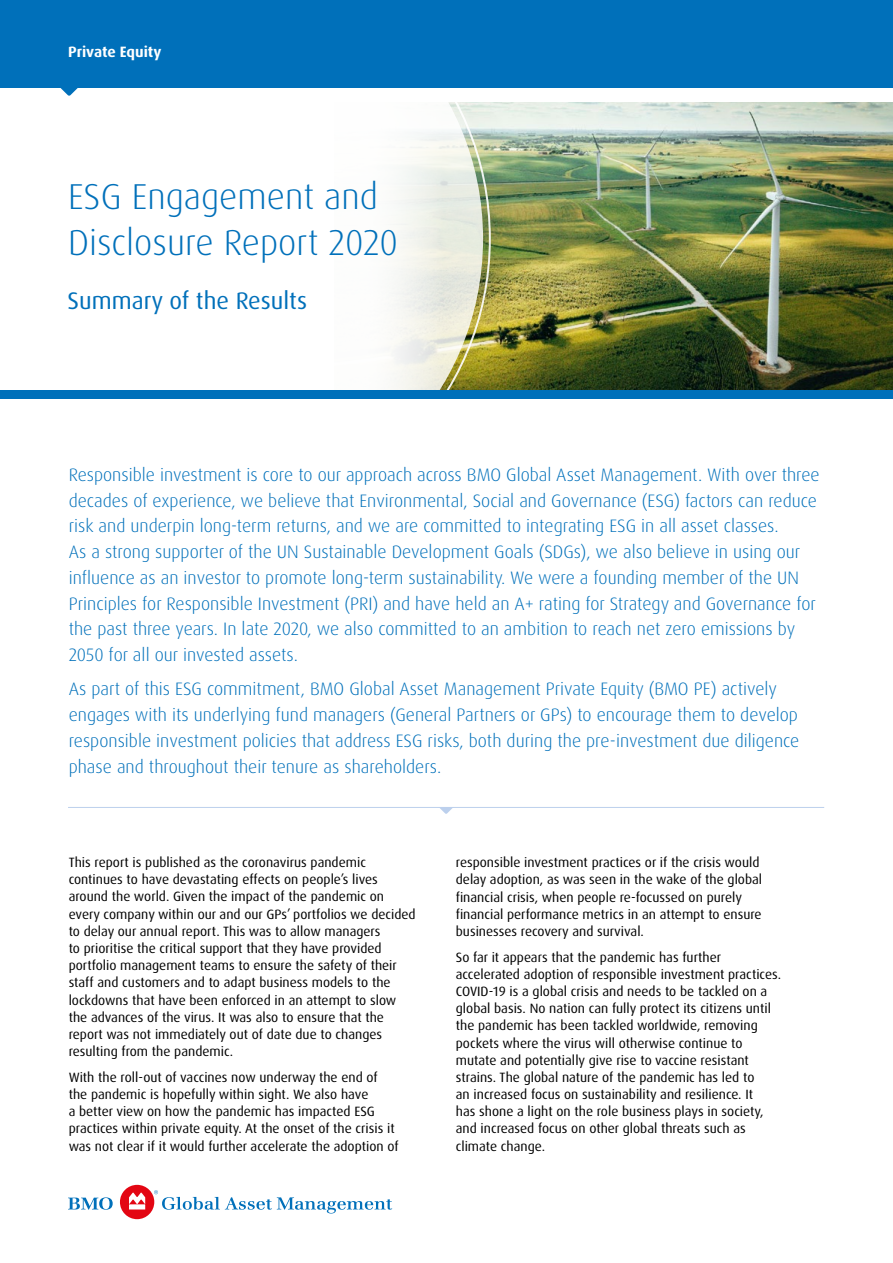
<style>
.page{position:relative;width:893px;height:1263px;background:#fff}
.page>*{position:absolute;margin:0;border:0;box-sizing:border-box;transform-origin:0 0}
.t1{font:300 36px/46.5px "Dax Pro";color:#0070ba}
.t2{font:24px "Dax Pro";color:#0070ba}
.t3{font:300 18px/25.8px "Dax Pro";color:#0070ba}
.t4{font:700 15px "Dax Pro";color:#fff}
.t5{font:13.5px/17.1px "Dax Pro";color:#000}
</style>
<div class="page">
<img style="left:491px;top:102px;width:402px;height:289px">
<svg style="left:0;top:102px;width:491px;height:289px"></svg>
<div style="left:0;top:391px;width:893px;height:8px;background:#0070ba"></div>
<div style="left:0;top:0;width:893px;height:88px;background:#0070ba"></div>
<svg style="left:60px;top:88px;width:18px;height:8px"></svg>
<svg style="left:68px;top:1197px;width:45px;height:13px"></svg>
<div style="left:120px;top:1185px;width:34px;height:34px;background:#e30613;border-radius:50%"></div>
<svg style="left:129px;top:1192px;width:16px;height:17px"></svg>
<svg style="left:154px;top:1190px;width:238px;height:23px"></svg>
<hr style="left:68px;top:807px;width:756px;height:1px;background:#bcd0ed">
<svg style="left:440px;top:808px;width:13px;height:6px"></svg>
<p class="t4" style="left:68px;top:42px;width:95px">Private Equity</p>
<h1 class="t1" style="left:68px;top:173px;width:332px">ESG Engagement and<br>Disclosure Report 2020</h1>
<h2 class="t2" style="left:68px;top:285px;width:241px">Summary of the Results</h2>
<p class="t3" style="left:69px;top:462px;width:753px">Responsible investment is core to our approach across BMO Global Asset Management. With over three decades of experience, we believe that Environmental, Social and Governance (ESG) factors can reduce risk and underpin long-term returns, and we are committed to integrating ESG in all asset classes.<br>As a strong supporter of the UN Sustainable Development Goals (SDGs), we also believe in using our influence as an investor to promote long-term sustainability. We were a founding member of the UN Principles for Responsible Investment (PRI) and have held an A+ rating for Strategy and Governance for the past three years. In late 2020, we also committed to an ambition to reach net zero emissions by 2050 for all our invested assets.</p>
<p class="t3" style="left:69px;top:676px;width:732px">As part of this ESG commitment, BMO Global Asset Management Private Equity (BMO PE) actively engages with its underlying fund managers (General Partners or GPs) to encourage them to develop responsible investment policies that address ESG risks, both during the pre-investment due diligence phase and throughout their tenure as shareholders.</p>
<p class="t5" style="left:69px;top:854px;width:348px">This report is published as the coronavirus pandemic continues to have devastating effects on people’s lives around the world. Given the impact of the pandemic on every company within our and our GPs’ portfolios we decided to delay our annual report. This was to allow managers<br>to prioritise the critical support that they have provided portfolio management teams to ensure the safety of their staff and customers and to adapt business models to the lockdowns that have been enforced in an attempt to slow the advances of the virus. It was also to ensure that the report was not immediately out of date due to changes resulting from the pandemic.</p>
<p class="t5" style="left:69px;top:1069px;width:331px">With the roll-out of vaccines now underway the end of the pandemic is hopefully within sight. We also have<br>a better view on how the pandemic has impacted ESG practices within private equity. At the onset of the crisis it was not clear if it would further accelerate the adoption of</p>
<p class="t5" style="left:456px;top:854px;width:308px">responsible investment practices or if the crisis would delay adoption, as was seen in the wake of the global financial crisis, when people re-focussed on purely financial performance metrics in an attempt to ensure businesses recovery and survival.</p>
<p class="t5" style="left:456px;top:948px;width:327px">So far it appears that the pandemic has further accelerated adoption of responsible investment practices.<br>COVID-19 is a global crisis and needs to be tackled on a global basis. No nation can fully protect its citizens until the pandemic has been tackled worldwide, removing pockets where the virus will otherwise continue to mutate and potentially give rise to vaccine resistant strains. The global nature of the pandemic has led to<br>an increased focus on sustainability and resilience. It<br>has shone a light on the role business plays in society, and increased focus on other global threats such as climate change.</p>
</div>
